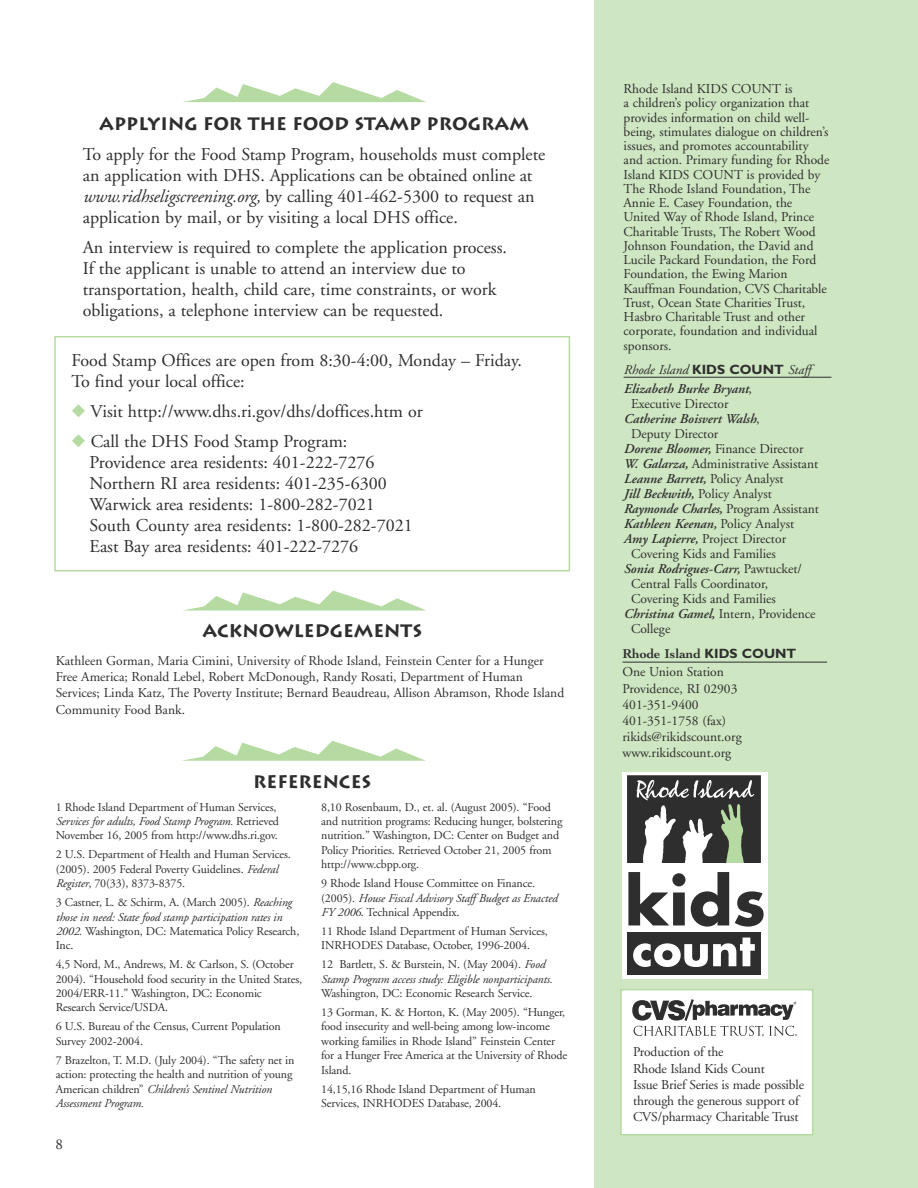
<style>
.page{position:relative;width:918px;height:1188px;background:#fff}
.page>*{position:absolute;margin:0;border:0;box-sizing:border-box;transform-origin:0 0}
.t1{font:18px/21px "Adobe Garamond";color:#2e2e2e}
.t2{font:700 18px "Lithos";color:#2e2e2e}
.t3{font:15px "Adobe Garamond";color:#2e2e2e}
.t4{font:13.5px/14.2px "Adobe Garamond";color:#2e2e2e}
.t5{font:italic 600 13.5px/19.5px "Adobe Garamond";color:#2e2e2e}
.t6{font:700 13.5px "Cochin";color:#2e2e2e}
.t7{font:12px/14.4px "Adobe Garamond";letter-spacing:-.01em;color:#2e2e2e}
.t8{font:italic 12px/14.4px "Adobe Garamond";letter-spacing:-.01em;color:#2e2e2e}
.s1{font-style:italic}
.s2{color:#b5daa2}
.s3{font-style:normal}
.s4{font-weight:400}
.s5{font-family:"Gill Sans";font-weight:700;font-style:normal}
.s6{font-weight:400;font-style:normal}
.s7{font-weight:600;font-style:italic}
.s8{font-family:"Gill Sans"}
</style>
<div class="page">
<div style="left:594px;top:0;width:324px;height:1188px;background:#cee6c1"></div>
<div style="left:622px;top:865px;width:145px;height:114px;background:#fff"></div>
<div style="left:622px;top:773px;width:94px;height:101px;background:#fff"></div>
<div style="left:749px;top:773px;width:18px;height:102px;background:#fff"></div>
<div style="left:713px;top:773px;width:39px;height:7px;background:#fff"></div>
<div style="left:628px;top:932px;width:133px;height:43px;background:#2e2e2e"></div>
<svg style="left:633px;top:938px;width:122px;height:29px"></svg>
<svg style="left:628px;top:872px;width:101px;height:55px"></svg>
<svg style="left:735px;top:891px;width:29px;height:36px"></svg>
<svg style="left:627px;top:775px;width:134px;height:88px"></svg>
<div style="left:626px;top:863px;width:137px;height:9px;background:#fff"></div>
<hr style="left:624px;top:377px;width:207px;height:1px;background:#2e2e2e">
<hr style="left:622px;top:662px;width:205px;height:1px;background:#2e2e2e">
<div style="left:54px;top:336px;width:516px;height:236px;border:2px solid #b5daa2"></div>
<svg style="left:183px;top:82px;width:243px;height:20px"></svg>
<svg style="left:185px;top:591px;width:240px;height:19px"></svg>
<svg style="left:182px;top:741px;width:244px;height:20px"></svg>
<div style="left:621px;top:990px;width:192px;height:145px;background:#fff"></div>
<div style="left:620px;top:989px;width:193px;height:147px;border:2px solid #b5daa2"></div>
<svg style="left:632px;top:999px;width:165px;height:38px"></svg>
<h1 class="t2" style="left:99px;top:117px;width:431px">APPLYING FOR THE FOOD STAMP PROGRAM</h1>
<p class="t1" style="left:83px;top:145px;width:464px">To apply for the Food Stamp Program, households must complete an application with DHS. Applications can be obtained online at <span class="s1">www.ridhseligscreening.org,</span> by calling 401-462-5300 to request an application by mail, or by visiting a local DHS office.</p>
<h1 class="t1" style="left:83px;top:238px;width:426px">An interview is required to complete the application process.<br>If the applicant is unable to attend an interview due to transportation, health, child care, time constraints, or work obligations, a telephone interview can be requested.</h1>
<h1 class="t1" style="left:72px;top:351px;width:452px">Food Stamp Offices are open from 8:30-4:00, Monday – Friday.<br>To find your local office:</h1>
<h1 class="t1" style="left:72px;top:402px;width:353px"><span class="s2">◆</span> Visit http://www.dhs.ri.gov/dhs/doffices.htm or</h1>
<p class="t1" style="left:90px;top:432px;width:325px;text-indent:-18px"><span class="s2">◆</span> Call the DHS Food Stamp Program:<br>Providence area residents: 401-222-7276<br>Northern RI area residents: 401-235-6300<br>Warwick area residents: 1-800-282-7021<br>South County area residents: 1-800-282-7021<br>East Bay area residents: 401-222-7276</p>
<h1 class="t2" style="left:202px;top:625px;width:221px">ACKNOWLEDGEMENTS</h1>
<p class="t4" style="left:56px;top:654px;width:510px;line-height:16.2px">Kathleen Gorman, Maria Cimini, University of Rhode Island, Feinstein Center for a Hunger Free America; Ronald Lebel, Robert McDonough, Randy Rosati, Department of Human Services; Linda Katz, The Poverty Institute; Bernard Beaudreau, Allison Abramson, Rhode Island Community Food Bank.</p>
<h1 class="t2" style="left:253px;top:776px;width:120px">REFERENCES</h1>
<p class="t7" style="left:56px;top:801px;width:225px">1 Rhode Island Department of Human Services,<br><span class="s1">Services for adults, Food Stamp Program.</span> Retrieved<br>November 16, 2005 from http://www.dhs.ri.gov.</p>
<p class="t7" style="left:56px;top:848px;width:237px">2 U.S. Department of Health and Human Services. (2005). 2005 Federal Poverty Guidelines. <span class="s1">Federal<br>Register</span>, 70(33), 8373-8375.</p>
<p class="t7" style="left:56px;top:896px;width:245px">3 Castner, L. &amp; Schirm, A. (March 2005). <span class="s1">Reaching those in need: State food stamp participation rates in 2002.</span> Washington, DC: Matematica Policy Research, Inc.</p>
<p class="t7" style="left:56px;top:958px;width:248px">4,5 Nord, M., Andrews, M. &amp; Carlson, S. (October 2004). “Household food security in the United States, 2004/ERR-11.” Washington, DC: Economic Research Service/USDA.</p>
<p class="t7" style="left:56px;top:1020px;width:227px">6 U.S. Bureau of the Census, Current Population<br>Survey 2002-2004.</p>
<p class="t7" style="left:56px;top:1054px;width:240px">7 Brazelton, T. M.D. (July 2004). “The safety net in action: protecting the health and nutrition of young American children” <span class="s1">Children’s Sentinel Nutrition Assessment Program.</span></p>
<p class="t3" style="left:56px;top:1138px;width:9px">8</p>
<p class="t7" style="left:321px;top:801px;width:243px">8,10 Rosenbaum, D., et. al. (August 2005). “Food and nutrition programs: Reducing hunger, bolstering nutrition.” Washington, DC: Center on Budget and Policy Priorities. Retrieved October 21, 2005 from http://www.cbpp.org.</p>
<p class="t7" style="left:321px;top:877px;width:238px">9 Rhode Island House Committee on Finance. (2005). <span class="s1">House Fiscal Advisory Staff Budget as Enacted<br>FY 2006</span>. Technical Appendix.</p>
<p class="t7" style="left:321px;top:925px;width:228px">11 Rhode Island Department of Human Services,<br>INRHODES Database, October, 1996-2004.</p>
<p class="t8" style="left:321px;top:958px;width:233px"><span class="s3">12 Bartlett, S. &amp; Burstein, N. (May 2004).</span> Food<br>Stamp Program access study: Eligible nonparticipants.</p>
<p class="t7" style="left:321px;top:985px;width:245px;line-height:18.9px">Washington, DC: Economic Research Service.<br>13 Gorman, K. &amp; Horton, K. (May 2005). “Hunger,</p>
<p class="t7" style="left:321px;top:1020px;width:248px">food insecurity and well-being among low-income working families in Rhode Island” Feinstein Center for a Hunger Free America at the University of Rhode Island.</p>
<p class="t7" style="left:321px;top:1083px;width:216px">14,15,16 Rhode Island Department of Human<br>Services, INRHODES Database, 2004.</p>
<p class="t4" style="left:624px;top:83px;width:207px">Rhode Island KIDS COUNT is<br>a children’s policy organization that provides information on child well&shy;being, stimulates dialogue on children’s issues, and promotes accountability and action. Primary funding for Rhode Island KIDS COUNT is provided by The Rhode Island Foundation, The Annie E. Casey Foundation, the United Way of Rhode Island, Prince Charitable Trusts, The Robert Wood Johnson Foundation, the David and Lucile Packard Foundation, the Ford Foundation, the Ewing Marion Kauffman Foundation, CVS Charitable Trust, Ocean State Charities Trust, Hasbro Charitable Trust and other corporate, foundation and individual sponsors.</p>
<p class="t5" style="left:624px;top:361px;width:189px"><span class="s4">Rhode Island</span> <span class="s5">KIDS COUNT</span> <span class="s4">Staff<br></span>Elizabeth Burke Bryant<span class="s6">,</span></p>
<p class="t4" style="left:631px;top:398px;width:99px">Executive Director</p>
<p class="t5" style="left:624px;top:410px;width:137px">Catherine Boisvert Walsh<span class="s6">,</span></p>
<p class="t4" style="left:631px;top:428px;width:89px">Deputy Director</p>
<p class="t4" style="left:624px;top:443px;width:181px"><span class="s7">Dorene Bloomer,</span> Finance Director</p>
<p class="t4" style="left:624px;top:458px;width:196px"><span class="s7">W. Galarza,</span> Administrative Assistant</p>
<p class="t5" style="left:624px;top:470px;width:162px">Leanne Barrett, <span class="s6">Policy Analyst</span></p>
<p class="t5" style="left:624px;top:485px;width:150px">Jill Beckwith, <span class="s6">Policy Analyst</span></p>
<p class="t5" style="left:624px;top:500px;width:197px">Raymonde Charles, <span class="s6">Program Assistant</span></p>
<p class="t5" style="left:624px;top:515px;width:172px">Kathleen Keenan, <span class="s6">Policy Analyst</span></p>
<p class="t4" style="left:624px;top:533px;width:164px"><span class="s7">Amy Lapierre,</span> Project Director</p>
<p class="t4" style="left:631px;top:548px;width:146px">Covering Kids and Families</p>
<p class="t5" style="left:624px;top:560px;width:180px">Sonia Rodrigues-Carr, <span class="s6">Pawtucket/</span></p>
<p class="t4" style="left:631px;top:578px;width:139px">Central Falls Coordinator,</p>
<p class="t4" style="left:631px;top:593px;width:146px">Covering Kids and Families</p>
<p class="t4" style="left:624px;top:608px;width:193px"><span class="s7">Christina Gamel,</span> Intern, Providence</p>
<p class="t4" style="left:631px;top:623px;width:41px">College</p>
<p class="t6" style="left:622px;top:649px;width:175px">Rhode Island <span class="s8">KIDS COUNT</span></p>
<p class="t4" style="left:622px;top:665px;width:121px;line-height:16.2px">One Union Station<br>Providence, RI 02903<br>401-351-9400<br>401-351-1758 (fax) rikids@rikidscount.org www.rikidscount.org</p>
<p class="t4" style="left:633px;top:1045px;width:173px;line-height:16.2px">Production of the<br>Rhode Island Kids Count<br>Issue Brief Series is made possible through the generous support of<br>CVS/pharmacy Charitable Trust</p>
</div>
